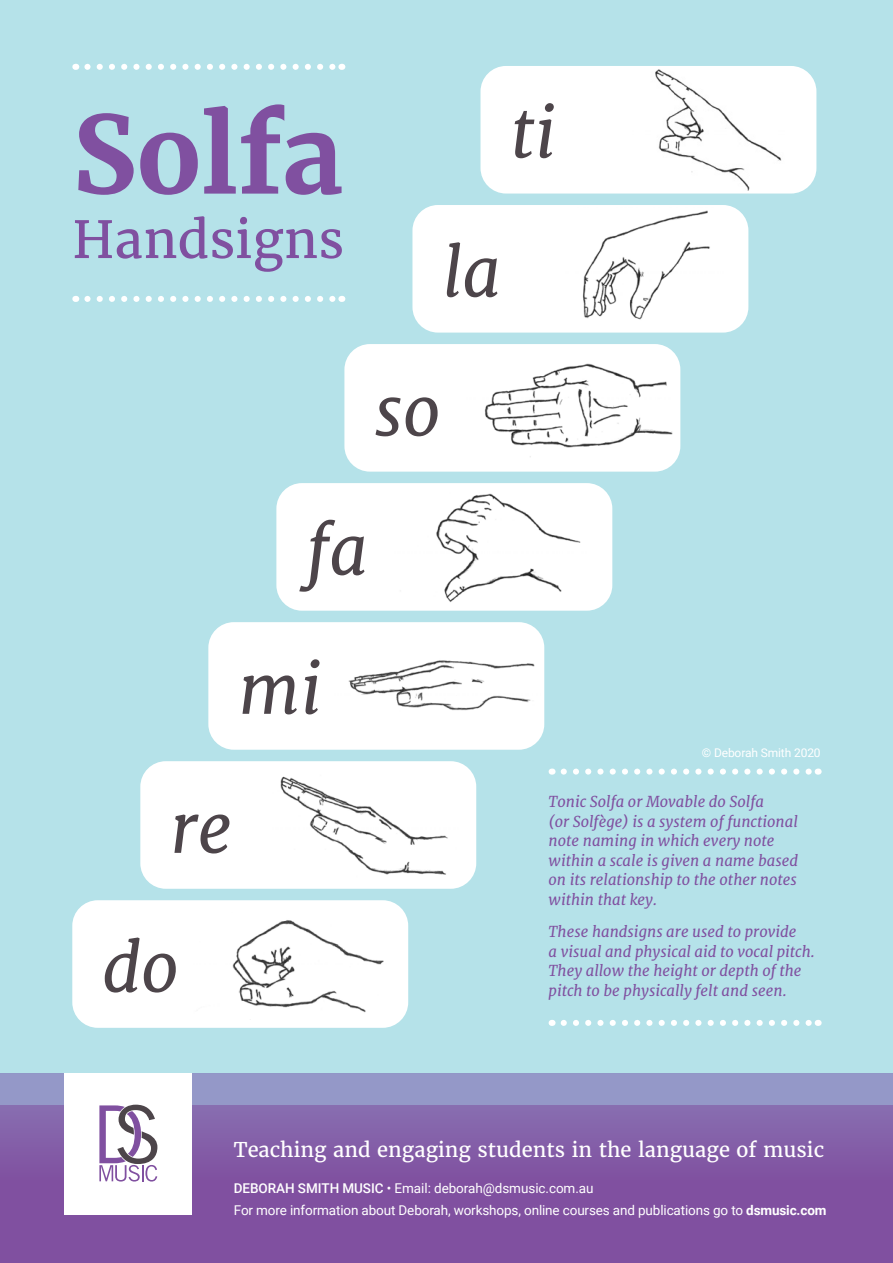
<style>
.page{position:relative;width:893px;height:1263px;background:#fff}
.page>*{position:absolute;margin:0;border:0;box-sizing:border-box;transform-origin:0 0}
.t1{font:700 106.95px "Merriweather";color:#8050a0}
.t2{font:italic 67.5px "Merriweather";color:#4d454a}
.t3{font:51px "Merriweather";color:#8050a0}
.t4{font:20.25px "Merriweather";color:#fff}
.t5{font:italic 15px/19.5px "Merriweather";color:#8050a0}
.t6{font:13.5px/22.5px "Roboto";letter-spacing:-.01em;color:#fff}
.t7{font:12px "Roboto";letter-spacing:-.01em;color:#fff}
.s1{font-weight:500}
.s2{font-weight:700}
</style>
<div class="page">
<div style="left:0;top:0;width:893px;height:1073px;background:#b5e2e9"></div>
<div style="left:0;top:1073px;width:893px;height:190px;background:#9498c8"></div>
<div style="left:0;top:1105px;width:893px;height:158px;background:linear-gradient(to bottom,#8666ac,#7e499c)"></div>
<div style="left:64px;top:1073px;width:127px;height:142px;background:#fff"></div>
<svg style="left:99px;top:1105px;width:58px;height:76px"></svg>
<svg style="left:87px;top:296px;width:248px;height:6px"></svg>
<svg style="left:87px;top:64px;width:248px;height:6px"></svg>
<div style="left:72px;top:900px;width:336px;height:128px;background:#fff;border-radius:26px"></div>
<div style="left:140px;top:761px;width:336px;height:128px;background:#fff;border-radius:26px"></div>
<div style="left:208px;top:622px;width:336px;height:128px;background:#fff;border-radius:26px"></div>
<div style="left:276px;top:483px;width:336px;height:128px;background:#fff;border-radius:26px"></div>
<div style="left:344px;top:344px;width:336px;height:128px;background:#fff;border-radius:26px"></div>
<div style="left:412px;top:205px;width:336px;height:128px;background:#fff;border-radius:26px"></div>
<div style="left:480px;top:66px;width:336px;height:128px;background:#fff;border-radius:26px"></div>
<svg style="left:564px;top:1020px;width:248px;height:6px"></svg>
<svg style="left:564px;top:768px;width:248px;height:7px"></svg>
<img style="left:655px;top:69px;width:127px;height:121px">
<img style="left:583px;top:210px;width:127px;height:110px">
<img style="left:436px;top:493px;width:145px;height:109px">
<img style="left:484px;top:351px;width:193px;height:111px">
<img style="left:348px;top:660px;width:187px;height:51px">
<img style="left:280px;top:776px;width:168px;height:99px">
<img style="left:232px;top:920px;width:152px;height:93px">
<p class="t1" style="left:72px;top:87px;width:273px">Solfa</p>
<p class="t3" style="left:72px;top:208px;width:273px">Handsigns</p>
<p class="t2" style="left:510px;top:91px;width:47px">ti</p>
<p class="t2" style="left:442px;top:230px;width:60px">la</p>
<p class="t2" style="left:374px;top:369px;width:68px">so</p>
<p class="t2" style="left:306px;top:508px;width:63px">fa</p>
<p class="t2" style="left:238px;top:647px;width:85px">mi</p>
<p class="t2" style="left:170px;top:786px;width:64px">re</p>
<p class="t2" style="left:102px;top:925px;width:78px">do</p>
<p class="t7" style="left:702px;top:744px;width:120px">© Deborah Smith 2020</p>
<p class="t5" style="left:549px;top:792px;width:251px">Tonic Solfa or Movable do Solfa<br>(or Solfège) is a system of functional note naming in which every note within a scale is given a name based on its relationship to the other notes within that key.</p>
<p class="t5" style="left:549px;top:922px;width:268px">These handsigns are used to provide<br>a visual and physical aid to vocal pitch.<br>They allow the height or depth of the pitch to be physically felt and seen.</p>
<p class="t4" style="left:234px;top:1137px;width:592px">Teaching and engaging students in the language of music</p>
<p class="t6" style="left:234px;top:1176px;width:594px"><span class="s1">DEBORAH SMITH MUSIC</span> • Email: deborah@dsmusic.com.au<br>For more information about Deborah, workshops, online courses and publications go to <span class="s2">dsmusic.com</span></p>
</div>
